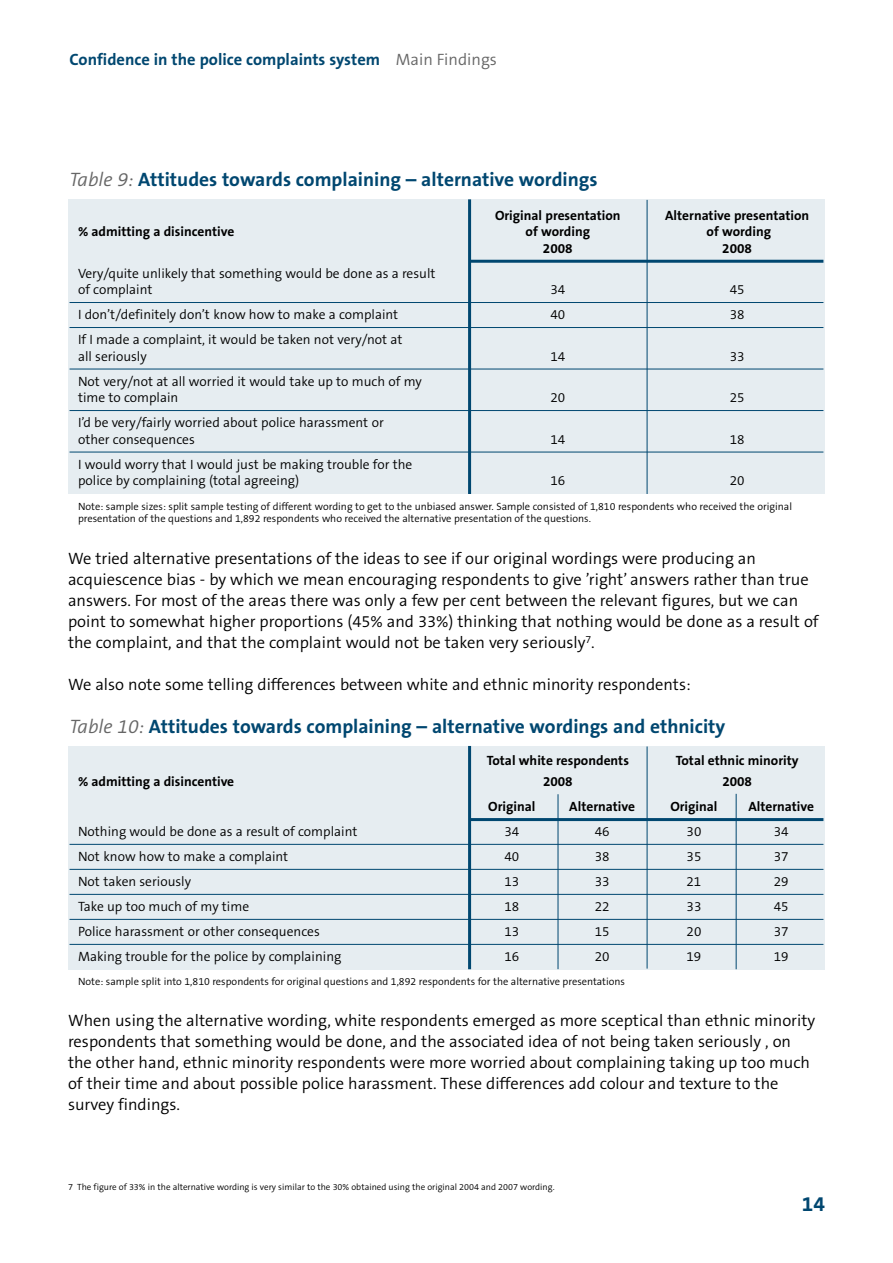
<style>
.page{position:relative;width:893px;height:1263px;background:#fff}
.page>*{position:absolute;margin:0;border:0;box-sizing:border-box;transform-origin:0 0}
.t1{font:700 21px "The Sans B7";color:#004770}
.t2{font:700 19.5px "The Sans B7";color:#004770}
.t3{font:300 16.5px/21px "The Sans B4";color:#000}
.t4{font:700 16.5px "The Sans B7";color:#004770}
.t5{font:300 13.5px/16.5px "The Sans B4";color:#000}
.t6{font:700 13.5px "The Sans B7";color:#000}
.t7{font:300 10.5px/12px "The Sans B4";color:#000}
.t8{font:300 9px "The Sans B4";color:#000}
.s1{font-family:"The Sans B4";font-weight:300;color:#666}
.s2{font-family:"The Sans B4";font-weight:300;font-style:italic;color:#666}
</style>
<div class="page">
<div style="left:68px;top:199px;width:757px;height:295px;background:#e6edf1"></div>
<hr style="left:469px;top:260px;width:354px;height:3px;background:#004770">
<hr style="left:70px;top:302px;width:753px;height:1px;background:#004770">
<hr style="left:70px;top:327px;width:753px;height:1px;background:#004770">
<hr style="left:70px;top:369px;width:753px;height:1px;background:#004770">
<hr style="left:70px;top:410px;width:753px;height:1px;background:#004770">
<hr style="left:70px;top:452px;width:753px;height:1px;background:#004770">
<hr style="left:647px;top:200px;width:1px;height:294px;background:#004770">
<hr style="left:468px;top:199px;width:3px;height:295px;background:#004770">
<div style="left:68px;top:746px;width:757px;height:224px;background:#e6edf1"></div>
<hr style="left:469px;top:818px;width:354px;height:3px;background:#004770">
<hr style="left:70px;top:844px;width:753px;height:1px;background:#004770">
<hr style="left:70px;top:869px;width:753px;height:1px;background:#004770">
<hr style="left:70px;top:894px;width:753px;height:1px;background:#004770">
<hr style="left:70px;top:919px;width:753px;height:1px;background:#004770">
<hr style="left:70px;top:944px;width:753px;height:1px;background:#004770">
<hr style="left:647px;top:746px;width:1px;height:222px;background:#004770">
<hr style="left:558px;top:794px;width:1px;height:175px;background:#004770">
<hr style="left:736px;top:794px;width:1px;height:175px;background:#004770">
<hr style="left:468px;top:746px;width:3px;height:223px;background:#004770">
<p class="t4" style="left:70px;top:50px;width:429px">Confidence in the police complaints system <span class="s1">Main Findings</span></p>
<p class="t2" style="left:70px;top:169px;width:530px"><span class="s2">Table 9:</span> Attitudes towards complaining – alternative wordings</p>
<p class="t6" style="left:495px;top:208px;width:127px">Original presentation</p>
<p class="t6" style="left:665px;top:208px;width:146px">Alternative presentation</p>
<p class="t6" style="left:78px;top:225px;width:158px">% admitting a disincentive</p>
<p class="t6" style="left:526px;top:225px;width:66px">of wording</p>
<p class="t6" style="left:707px;top:225px;width:66px">of wording</p>
<p class="t6" style="left:543px;top:241px;width:31px">2008</p>
<p class="t6" style="left:722px;top:241px;width:31px">2008</p>
<p class="t5" style="left:78px;top:265px;width:359px">Very/quite unlikely that something would be done as a result of complaint</p>
<p class="t5" style="left:550px;top:282px;width:16px">34</p>
<p class="t5" style="left:730px;top:282px;width:16px">45</p>
<p class="t5" style="left:78px;top:307px;width:322px">I don’t/definitely don’t know how to make a complaint</p>
<p class="t5" style="left:550px;top:307px;width:16px">40</p>
<p class="t5" style="left:730px;top:307px;width:16px">38</p>
<p class="t5" style="left:78px;top:332px;width:326px">If I made a complaint, it would be taken not very/not at all seriously</p>
<p class="t5" style="left:550px;top:348px;width:16px">14</p>
<p class="t5" style="left:730px;top:348px;width:16px">33</p>
<p class="t5" style="left:78px;top:373px;width:345px">Not very/not at all worried it would take up to much of my time to complain</p>
<p class="t5" style="left:78px;top:415px;width:307px">I’d be very/fairly worried about police harassment or other consequences</p>
<p class="t5" style="left:550px;top:390px;width:16px">20</p>
<p class="t5" style="left:730px;top:390px;width:16px">25</p>
<p class="t5" style="left:550px;top:431px;width:16px">14</p>
<p class="t5" style="left:730px;top:431px;width:16px">18</p>
<p class="t5" style="left:78px;top:456px;width:336px">I would worry that I would just be making trouble for the police by complaining (total agreeing)</p>
<p class="t5" style="left:550px;top:473px;width:16px">16</p>
<p class="t5" style="left:730px;top:473px;width:16px">20</p>
<p class="t7" style="left:78px;top:501px;width:715px">Note: sample sizes: split sample testing of different wording to get to the unbiased answer. Sample consisted of 1,810 respondents who received the original presentation of the questions and 1,892 respondents who received the alternative presentation of the questions.</p>
<p class="t3" style="left:68px;top:548px;width:752px">We tried alternative presentations of the ideas to see if our original wordings were producing an acquiescence bias - by which we mean encouraging respondents to give ’right’ answers rather than true answers. For most of the areas there was only a few per cent between the relevant figures, but we can point to somewhat higher proportions (45% and 33%) thinking that nothing would be done as a result of the complaint, and that the complaint would not be taken very seriously<sup>7</sup>.</p>
<p class="t3" style="left:68px;top:674px;width:624px">We also note some telling differences between white and ethnic minority respondents:</p>
<p class="t2" style="left:70px;top:716px;width:657px"><span class="s2">Table 10:</span> Attitudes towards complaining – alternative wordings and ethnicity</p>
<p class="t6" style="left:487px;top:753px;width:144px">Total white respondents</p>
<p class="t6" style="left:676px;top:753px;width:124px">Total ethnic minority</p>
<p class="t6" style="left:78px;top:774px;width:158px">% admitting a disincentive</p>
<p class="t6" style="left:543px;top:774px;width:31px">2008</p>
<p class="t6" style="left:722px;top:774px;width:31px">2008</p>
<p class="t6" style="left:488px;top:799px;width:49px">Original</p>
<p class="t6" style="left:569px;top:799px;width:67px">Alternative</p>
<p class="t6" style="left:670px;top:799px;width:49px">Original</p>
<p class="t6" style="left:748px;top:799px;width:67px">Alternative</p>
<p class="t5" style="left:78px;top:824px;width:281px">Nothing would be done as a result of complaint</p>
<p class="t5" style="left:504px;top:824px;width:16px">34</p>
<p class="t5" style="left:595px;top:824px;width:16px">46</p>
<p class="t5" style="left:687px;top:824px;width:16px">30</p>
<p class="t5" style="left:774px;top:824px;width:16px">34</p>
<p class="t5" style="left:78px;top:849px;width:212px">Not know how to make a complaint</p>
<p class="t5" style="left:504px;top:849px;width:16px">40</p>
<p class="t5" style="left:595px;top:849px;width:16px">38</p>
<p class="t5" style="left:687px;top:849px;width:16px">35</p>
<p class="t5" style="left:774px;top:849px;width:16px">37</p>
<p class="t5" style="left:78px;top:874px;width:115px">Not taken seriously</p>
<p class="t5" style="left:504px;top:874px;width:16px">13</p>
<p class="t5" style="left:595px;top:874px;width:16px">33</p>
<p class="t5" style="left:687px;top:874px;width:16px">21</p>
<p class="t5" style="left:774px;top:874px;width:16px">29</p>
<p class="t5" style="left:78px;top:899px;width:173px">Take up too much of my time</p>
<p class="t5" style="left:504px;top:899px;width:16px">18</p>
<p class="t5" style="left:595px;top:899px;width:16px">22</p>
<p class="t5" style="left:687px;top:899px;width:16px">33</p>
<p class="t5" style="left:774px;top:899px;width:16px">45</p>
<p class="t5" style="left:78px;top:924px;width:243px">Police harassment or other consequences</p>
<p class="t5" style="left:504px;top:924px;width:16px">13</p>
<p class="t5" style="left:595px;top:924px;width:16px">15</p>
<p class="t5" style="left:687px;top:924px;width:16px">20</p>
<p class="t5" style="left:774px;top:924px;width:16px">37</p>
<p class="t5" style="left:78px;top:949px;width:265px">Making trouble for the police by complaining</p>
<p class="t5" style="left:504px;top:949px;width:16px">16</p>
<p class="t5" style="left:595px;top:949px;width:16px">20</p>
<p class="t5" style="left:686px;top:949px;width:16px">19</p>
<p class="t5" style="left:774px;top:949px;width:16px">19</p>
<p class="t7" style="left:78px;top:975px;width:549px">Note: sample split into 1,810 respondents for original questions and 1,892 respondents for the alternative presentations</p>
<p class="t3" style="left:68px;top:1010px;width:749px">When using the alternative wording, white respondents emerged as more sceptical than ethnic minority respondents that something would be done, and the associated idea of not being taken seriously , on the other hand, ethnic minority respondents were more worried about complaining taking up too much of their time and about possible police harassment. These differences add colour and texture to the survey findings.</p>
<p class="t8" style="left:68px;top:1182px;width:488px">7 The figure of 33% in the alternative wording is very similar to the 30% obtained using the original 2004 and 2007 wording.</p>
<p class="t1" style="left:802px;top:1192px;width:25px">14</p>
</div>
